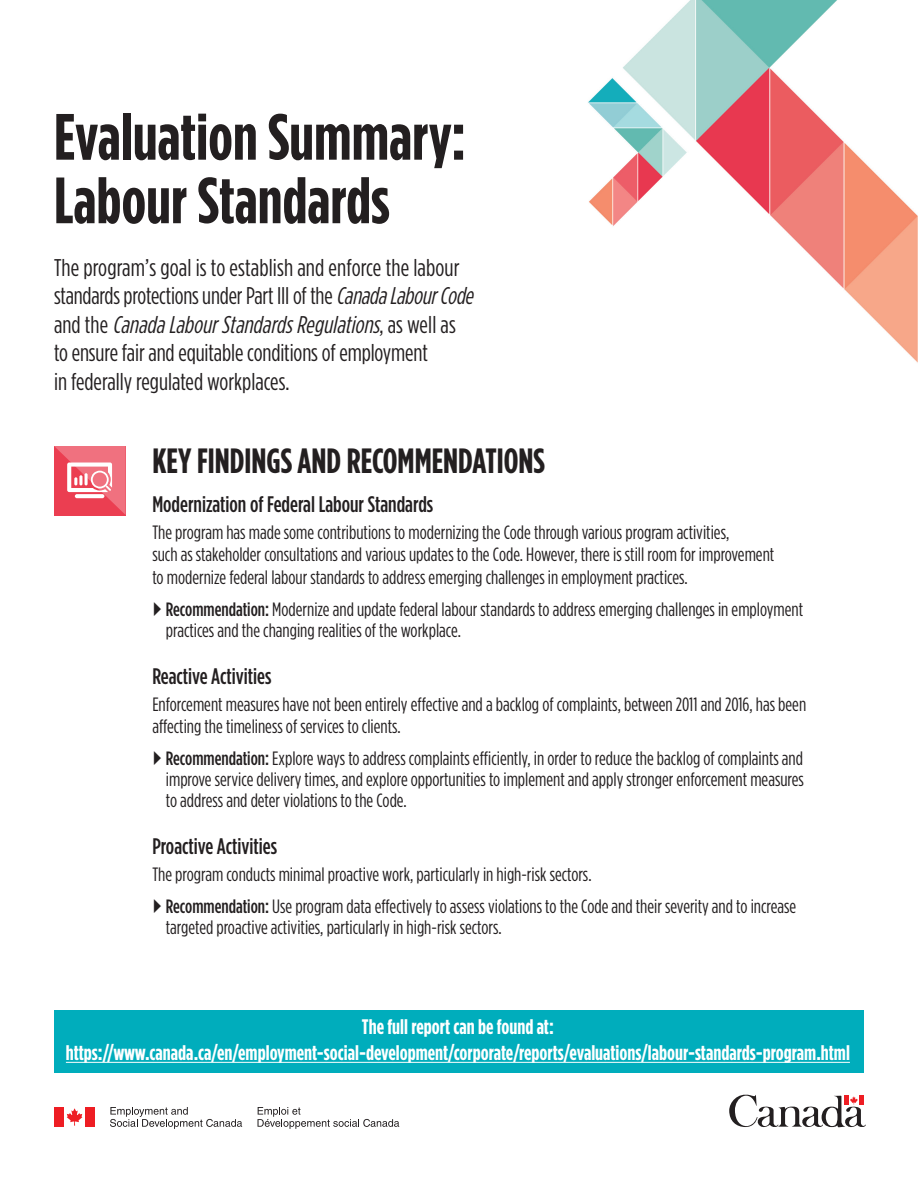
<style>
.page{position:relative;width:918px;height:1188px;background:#fff}
.page>*{position:absolute;margin:0;border:0;box-sizing:border-box;transform-origin:0 0}
.t1{font:700 65.25px/63.6px "Gotham Condensed";color:#231f20}
.t2{font:700 35.1px "Gotham Condensed";color:#231f20}
.t3{font:24.15px/28.5px "Gotham Condensed";letter-spacing:-.005em;color:#231f20}
.Subtitle{font:500 22.5px "Gotham Condensed";color:#231f20}
.t4{font:700 21px/25.2px "Gotham Condensed";color:#fff;text-align:center}
.Paragraph{font:19.2px/21px "Gotham Condensed";color:#231f20}
.s1{font-style:italic}
.s2{font-weight:500}
</style>
<div class="page">
<img style="left:588px;top:0;width:330px;height:363px">
<div style="left:54px;top:1010px;width:810px;height:62px;background:#00adbc"></div>
<hr style="left:66px;top:1062px;width:784px;height:1px;background:#fff">
<svg style="left:54px;top:446px;width:72px;height:69px;background:#f0717f"></svg>
<svg style="left:729px;top:1094px;width:137px;height:34px"></svg>
<div style="left:54px;top:1107px;width:10px;height:20px;background:#ee1d23"></div>
<div style="left:85px;top:1107px;width:10px;height:20px;background:#ee1d23"></div>
<svg style="left:67px;top:1108px;width:15px;height:18px"></svg>
<svg style="left:258px;top:1107px;width:141px;height:22px"></svg>
<svg style="left:110px;top:1107px;width:132px;height:22px"></svg>
<p class="t1" style="left:54px;top:103px;width:414px">Evaluation Summary:<br>Labour Standards</p>
<p class="t3" style="left:54px;top:253px;width:426px">The program’s goal is to establish and enforce the labour standards protections under Part III of the <span class="s1">CanadaLabourCode </span>a n d t h e <span class="s1">Canada LabourStandardsRegulations</span>, a s w e l l a s<br>to ensure fair and equitable conditions of employment<br>in federally regulated workplaces.</p>
<p class="t2" style="left:152px;top:441px;width:394px">KEY FINDINGS AND RECOMMENDATIONS</p>
<p class="Subtitle" style="left:152px;top:492px;width:282px">Modernization of Federal Labour Standards</p>
<p class="Paragraph" style="left:152px;top:521px;width:623px;line-height:22.5px">The program has made some contributions to modernizing the Code through various program activities,<br>such as stakeholder consultations and various updates to the Code. However, there is still room for improvement to modernize federal labour standards to address emerging challenges in employment practices.</p>
<p class="Paragraph" style="left:166px;top:598px;width:639px"><span class="s2">Recommendation:</span> Modernize and update federal labour standards to address emerging challenges in employment practices and the changing realities of the workplace.</p>
<p class="Subtitle" style="left:152px;top:664px;width:121px">Reactive Activities</p>
<p class="Paragraph" style="left:152px;top:692px;width:655px;line-height:22.5px">Enforcement measures have not been entirely effective and a backlog of complaints, between 2011 and 2016, has been affecting the timeliness of services to clients.</p>
<p class="Paragraph" style="left:166px;top:747px;width:640px;text-align:justify"><span class="s2">Recommendation:</span> Explore ways to address complaints efficiently, in order to reduce the backlog of complaints and improve service delivery times, and explore opportunities to implement and apply stronger enforcement measures to address and deter violations to the Code.</p>
<p class="Subtitle" style="left:152px;top:834px;width:126px">Proactive Activities</p>
<p class="Paragraph" style="left:152px;top:863px;width:441px">The program conducts minimal proactive work, particularly in high-risk sectors.</p>
<p class="Paragraph" style="left:166px;top:895px;width:632px"><span class="s2">Recommendation:</span> Use program data effectively to assess violations to the Code and their severity and to increase targeted proactive activities, particularly in high-risk sectors.</p>
<p class="t4" style="left:66px;top:1014px;width:786px">The full report can be found at: https://www.canada.ca/en/employment-social-development/corporate/reports/evaluations/labour-standards-program.html</p>
</div>
